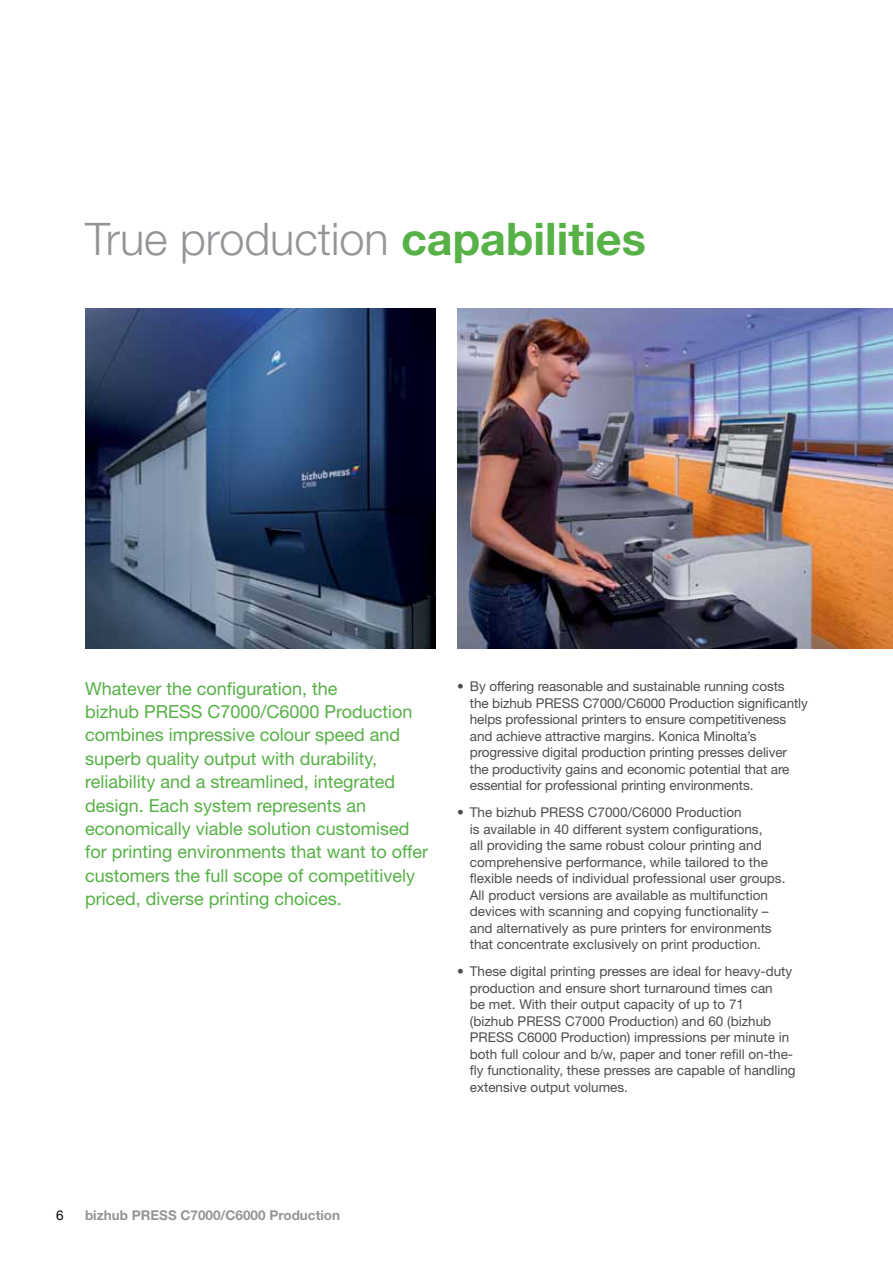
<style>
.page{position:relative;width:893px;height:1263px;background:#fff}
.page>*{position:absolute;margin:0;border:0;box-sizing:border-box;transform-origin:0 0}
.t1{font:300 45px "Helvetica Neue";color:#939598}
.t2{font:18px/23.4px "Helvetica Neue";color:#56b146}
.t3{font:13.5px/16.5px "Helvetica Neue";color:#4d4d4f}
.t4{font:700 13.5px "Helvetica Neue";color:#939598}
.t5{font:13.5px "Helvetica Neue";color:#000}
.s1{font-weight:700;color:#56b146}
.s2{font-weight:700}
</style>
<div class="page">
<img style="left:85px;top:308px;width:351px;height:340px">
<img style="left:457px;top:308px;width:436px;height:340px">
<h1 class="t1" style="left:85px;top:212px;width:562px">True production <span class="s1">capabilities</span></h1>
<p class="t2" style="left:85px;top:676px;width:345px">Whatever the configuration, the<br>bizhub PRESS C7000/C6000 Production combines impressive colour speed and superb quality output with durability, reliability and a streamlined, integrated design. Each system represents an economically viable solution customised for printing environments that want to offer customers the full scope of competitively priced, diverse printing choices.</p>
<p class="t3" style="left:470px;top:678px;width:340px;text-indent:-13px"><span class="s2">•</span> By offering reasonable and sustainable running costs<br>the bizhub PRESS C7000/C6000 Production significantly helps professional printers to ensure competitiveness and achieve attractive margins. Konica Minolta’s progressive digital production printing presses deliver the productivity gains and economic potential that are essential for professional printing environments.</p>
<p class="t3" style="left:470px;top:804px;width:317px;text-indent:-13px"><span class="s2">•</span> The bizhub PRESS C7000/C6000 Production<br>is available in 40 different system configurations,<br>all providing the same robust colour printing and comprehensive performance, while tailored to the flexible needs of individual professional user groups.<br>All product versions are available as multifunction devices with scanning and copying functionality – and alternatively as pure printers for environments that concentrate exclusively on print production.</p>
<p class="t3" style="left:470px;top:963px;width:327px;text-indent:-13px"><span class="s2">•</span> These digital printing presses are ideal for heavy-duty production and ensure short turnaround times can<br>be met. With their output capacity of up to 71<br>(bizhub PRESS C7000 Production) and 60 (bizhub PRESS C6000 Production) impressions per minute in both full colour and b/w, paper and toner refill on-the&shy;fly functionality, these presses are capable of handling extensive output volumes.</p>
<p class="t5" style="left:56px;top:1207px;width:9px">6</p>
<p class="t4" style="left:85px;top:1207px;width:257px">bizhub PRESS C7000/C6000 Production</p>
</div>
